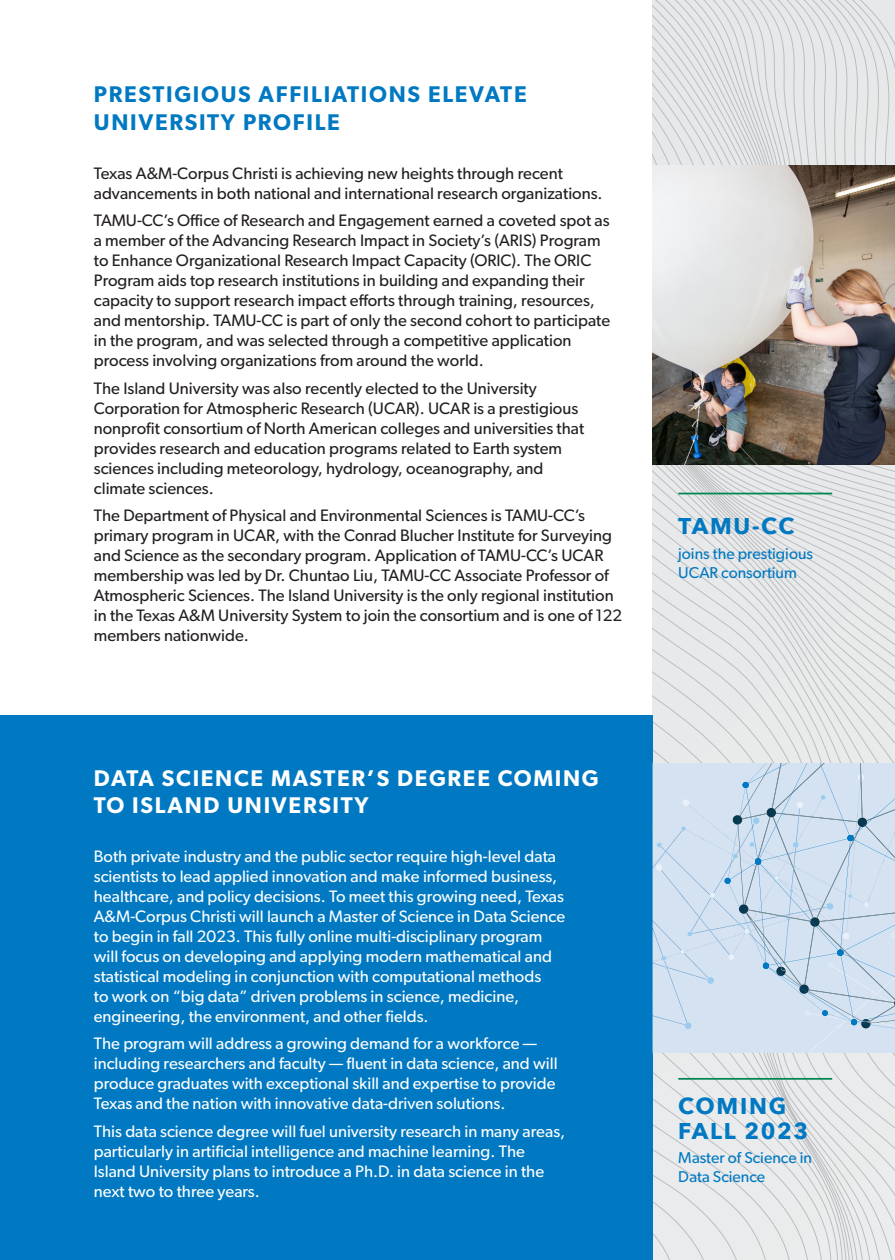
<style>
.page{position:relative;width:895px;height:1260px;background:#fff}
.page>*{position:absolute;margin:0;border:0;box-sizing:border-box;transform-origin:0 0}
.t1{font:600 22.75px/27.3px "Gibson";letter-spacing:.075em;color:#fff}
.t2{font:600 22.75px/27.3px "Gibson";letter-spacing:.075em;color:#0079c2}
.t3{font:700 22.75px/24.5px "Avenir Next";letter-spacing:.075em;color:#0079c2}
.Paragraph_Style_1{font:16.62px/19.9px "Gibson";color:#231f20}
.Paragraph_Style_1-2{font:16.62px/19.9px "Gibson";color:#fff}
.Paragraph_Style_1-3{font:15.75px/18.9px "Gibson";color:#0079c2}
</style>
<div class="page">
<svg style="left:652px;top:0;width:243px;height:1260px;background:#e2e3e5"></svg>
<div style="left:0;top:716px;width:652px;height:544px;background:#0079c2"></div>
<img style="left:652px;top:165px;width:243px;height:300px">
<hr style="left:678px;top:493px;width:154px;height:1px;background:#008652">
<hr style="left:678px;top:1078px;width:154px;height:2px;background:#008652">
<div style="left:652px;top:763px;width:55px;height:65px;background:#d4e2f2"></div>
<img style="left:652px;top:828px;width:36px;height:92px">
<div style="left:652px;top:1036px;width:156px;height:17px;background:#d4e2f2"></div>
<img style="left:652px;top:830px;width:30px;height:38px">
<img style="left:687px;top:978px;width:20px;height:2px">
<img style="left:652px;top:920px;width:55px;height:58px">
<img style="left:652px;top:1023px;width:32px;height:2px">
<img style="left:652px;top:927px;width:35px;height:96px">
<img style="left:688px;top:805px;width:19px;height:42px">
<div style="left:661px;top:847px;width:46px;height:119px;background:#d4e2f2"></div>
<img style="left:690px;top:823px;width:17px;height:109px">
<img style="left:692px;top:907px;width:15px;height:27px">
<svg style="left:655px;top:864px;width:8px;height:7px"></svg>
<svg style="left:687px;top:932px;width:5px;height:4px"></svg>
<svg style="left:656px;top:843px;width:6px;height:4px"></svg>
<svg style="left:652px;top:956px;width:16px;height:13px"></svg>
<svg style="left:681px;top:826px;width:5px;height:5px"></svg>
<svg style="left:684px;top:1022px;width:8px;height:7px"></svg>
<svg style="left:682px;top:799px;width:7px;height:7px"></svg>
<div style="left:808px;top:1034px;width:87px;height:19px;background:#d4e2f2"></div>
<svg style="left:707px;top:763px;width:188px;height:271px;background:#cbdbec"></svg>
<p class="t2" style="left:94px;top:80px;width:434px">PRESTIGIOUS AFFILIATIONS ELEVATE<br>UNIVERSITY PROFILE</p>
<p class="Paragraph_Style_1" style="left:94px;top:163px;width:510px">Texas A&amp;M-Corpus Christi is achieving new heights through recent advancements in both national and international research organizations.</p>
<p class="Paragraph_Style_1" style="left:94px;top:210px;width:518px">TAMU-CC’s Office of Research and Engagement earned a coveted spot as a member of the Advancing Research Impact in Society’s (ARIS) Program to Enhance Organizational Research Impact Capacity (ORIC). The ORIC Program aids top research institutions in building and expanding their capacity to support research impact efforts through training, resources, and mentorship. TAMU-CC is part of only the second cohort to participate in the program, and was selected through a competitive application process involving organizations from around the world.</p>
<p class="Paragraph_Style_1" style="left:94px;top:378px;width:492px">The Island University was also recently elected to the University Corporation for Atmospheric Research (UCAR). UCAR is a prestigious nonprofit consortium of North American colleges and universities that provides research and education programs related to Earth system sciences including meteorology, hydrology, oceanography, and climate sciences.</p>
<p class="Paragraph_Style_1" style="left:94px;top:505px;width:530px">The Department of Physical and Environmental Sciences is TAMU-CC’s primary program in UCAR, with the Conrad Blucher Institute for Surveying and Science as the secondary program. Application of TAMU-CC’s UCAR membership was led by Dr. Chuntao Liu, TAMU-CC Associate Professor of Atmospheric Sciences. The Island University is the only regional institution in the Texas A&amp;M University System to join the consortium and is one of 122 members nationwide.</p>
<p class="t3" style="left:678px;top:514px;width:118px">TAMU-CC</p>
<p class="Paragraph_Style_1-3" style="left:678px;top:544px;width:136px">joins the prestigious<br>UCAR consortium</p>
<p class="t1" style="left:94px;top:764px;width:506px">DATA SCIENCE MASTER’S DEGREE COMING<br>TO ISLAND UNIVERSITY</p>
<p class="Paragraph_Style_1-2" style="left:94px;top:846px;width:473px">Both private industry and the public sector require high-level data scientists to lead applied innovation and make informed business, healthcare, and policy decisions. To meet this growing need, Texas A&amp;M-Corpus Christi will launch a Master of Science in Data Science to begin in fall 2023. This fully online multi-disciplinary program will focus on developing and applying modern mathematical and statistical modeling in conjunction with computational methods<br>to work on “big data” driven problems in science, medicine, engineering, the environment, and other fields.</p>
<p class="Paragraph_Style_1-2" style="left:94px;top:1034px;width:465px">The program will address a growing demand for a workforce — including researchers and faculty — fluent in data science, and will produce graduates with exceptional skill and expertise to provide Texas and the nation with innovative data-driven solutions.</p>
<p class="Paragraph_Style_1-2" style="left:94px;top:1121px;width:473px">This data science degree will fuel university research in many areas, particularly in artificial intelligence and machine learning. The Island University plans to introduce a Ph.D. in data science in the next two to three years.</p>
<p class="t3" style="left:678px;top:1094px;width:131px">COMING<br>FALL 2023</p>
<p class="Paragraph_Style_1-3" style="left:678px;top:1148px;width:135px">Master of Science in<br>Data Science</p>
</div>
